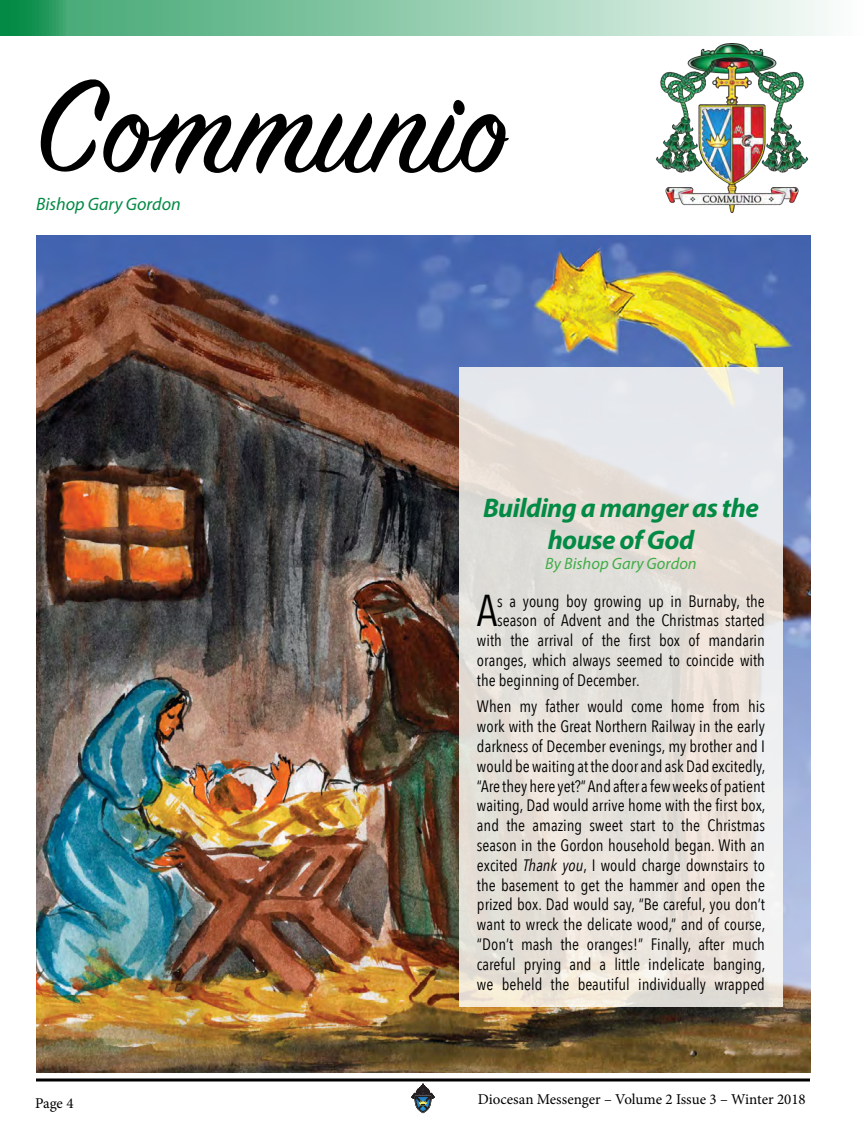
<style>
.page{position:relative;width:864px;height:1134px;background:#fff}
.page>*{position:absolute;margin:0;border:0;box-sizing:border-box;transform-origin:0 0}
.t1{font:144px "Sign Painter House Script";color:#000}
.t2{font:44.4px "Avenir Next Condensed";color:#000}
.t3{font:italic 700 27px/32.4px "Myriad Pro";letter-spacing:-.02em;color:#038a44;text-align:center}
.t4{font:italic 18px "Myriad Pro";color:#038a44}
.t5{font:16.5px/19.8px "Avenir Next Condensed";color:#000;text-align:justify}
.t6{font:italic 16.5px "Myriad Pro";color:#41ad49}
.t7{font:15px "Minion Pro";letter-spacing:-.005em;color:#000}
.s1{font-style:italic}
</style>
<div class="page">
<svg style="left:36px;top:1078px;width:774px;height:4px;background:#3f3f3f"></svg>
<svg style="left:411px;top:1084px;width:24px;height:29px"></svg>
<img style="left:36px;top:235px;width:775px;height:837px">
<img style="left:656px;top:43px;width:153px;height:170px">
<svg style="left:0;top:0;width:827px;height:36px;background:#90cbad"></svg>
<svg style="left:459px;top:367px;width:324px;height:640px;background:#e6e1dc"></svg>
<h1 class="t1" style="left:36px;top:39px;width:473px">Communio</h1>
<p class="t4" style="left:36px;top:193px;width:146px">Bishop Gary Gordon</p>
<h3 class="t3" style="left:483px;top:491px;width:277px">Building a manger as the house of God</h3>
<p class="t6" style="left:545px;top:553px;width:153px">By Bishop Gary Gordon</p>
<h2 class="t2" style="left:477px;top:573px;width:22px">A</h2>
<p class="t5" style="left:497px;top:590px;width:269px">s a young boy growing up in Burnaby, the</p>
<p class="t5" style="left:497px;top:610px;width:269px">season of Advent and the Christmas started</p>
<p class="t5" style="left:477px;top:630px;width:290px">with the arrival of the first box of mandarin</p>
<p class="t5" style="left:477px;top:650px;width:289px">oranges, which always seemed to coincide with</p>
<p class="t5" style="left:477px;top:669px;width:164px">the beginning of December.</p>
<p class="t5" style="left:477px;top:696px;width:290px">When my father would come home from his work with the Great Northern Railway in the early darkness of December evenings, my brother and I would be waiting at the door and ask Dad excitedly, “Are they here yet?” And after a few weeks of patient waiting, Dad would arrive home with the first box, and the amazing sweet start to the Christmas season in the Gordon household began. With an excited <span class="s1">Thank you</span>, I would charge downstairs to the basement to get the hammer and open the prized box. Dad would say, “Be careful, you don’t want to wreck the delicate wood,” and of course, “Don’t mash the oranges!” Finally, after much careful prying and a little indelicate banging, we beheld the beautiful individually wrapped</p>
<p class="t7" style="left:35px;top:1093px;width:40px">Page 4</p>
<p class="t7" style="left:478px;top:1089px;width:330px">Diocesan Messenger – Volume 2 Issue 3 – Winter 2018</p>
</div>
